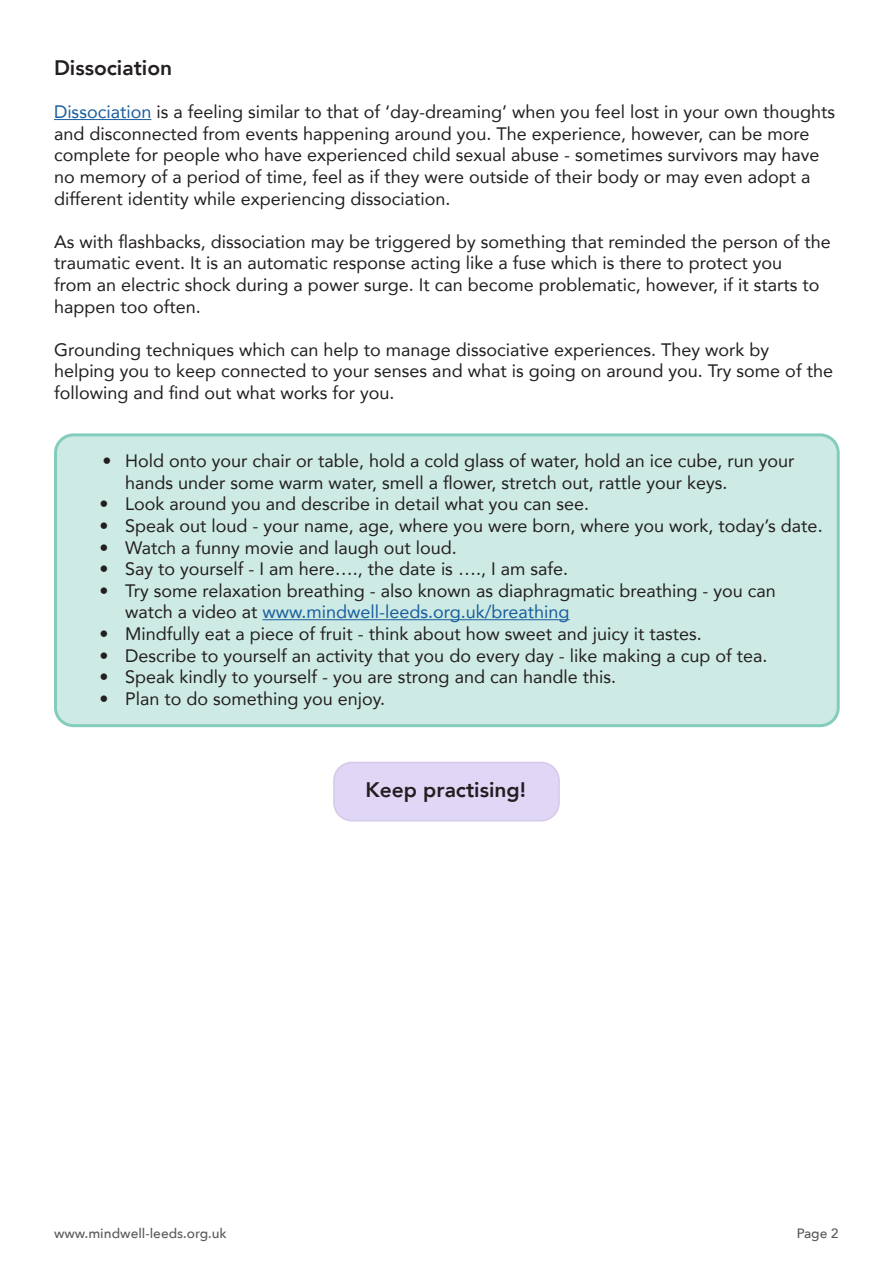
<style>
.page{position:relative;width:893px;height:1263px;background:#fff}
.page>*{position:absolute;margin:0;border:0;box-sizing:border-box;transform-origin:0 0}
.BOT{font:800 21px "Avenir";color:#231f20}
.BOT-2{font:18px/21.6px "Avenir";color:#231f20}
.BOT_bullet{font:18px/21.6px "Avenir";color:#231f20}
.t1{font:500 13.5px "Avenir Next";color:#595959}
.s1{color:#175d9e}
</style>
<div class="page">
<hr style="left:54px;top:119px;width:97px;height:1px;background:#175d9e">
<div style="left:56px;top:435px;width:782px;height:291px;background:#cdeae4;border-radius:18px"></div>
<hr style="left:262px;top:619px;width:308px;height:1px;background:#175d9e">
<div style="left:54px;top:433px;width:786px;height:294px;border:3px solid #84cdbd;border-radius:18px"></div>
<div style="left:334px;top:762px;width:225px;height:59px;background:#e0d6f5;border-radius:18px"></div>
<div style="left:333px;top:762px;width:227px;height:59px;border:2px solid #d6cae8;border-radius:18px"></div>
<h2 class="BOT" style="left:54px;top:51px;width:120px">Dissociation</h2>
<p class="BOT-2" style="left:54px;top:101px;width:783px"><span class="s1">Dissociation</span> is a feeling similar to that of ‘day-dreaming’ when you feel lost in your own thoughts and disconnected from events happening around you. The experience, however, can be more complete for people who have experienced child sexual abuse - sometimes survivors may have no memory of a period of time, feel as if they were outside of their body or may even adopt a different identity while experiencing dissociation.</p>
<p class="BOT-2" style="left:54px;top:230px;width:778px">As with flashbacks, dissociation may be triggered by something that reminded the person of the</p>
<p class="BOT-2" style="left:54px;top:252px;width:767px">traumatic event. It is an automatic response acting like a fuse which is there to protect you from an electric shock during a power surge. It can become problematic, however, if it starts to happen too often.</p>
<p class="BOT-2" style="left:54px;top:338px;width:780px">Grounding techniques which can help to manage dissociative experiences. They work by helping you to keep connected to your senses and what is going on around you. Try some of the following and find out what works for you.</p>
<p class="BOT_bullet" style="left:125px;top:450px;width:671px;text-indent:-23px">• Hold onto your chair or table, hold a cold glass of water, hold an ice cube, run your hands under some warm water, smell a flower, stretch out, rattle your keys.</p>
<p class="BOT_bullet" style="left:100px;top:493px;width:491px">• Look around you and describe in detail what you can see.</p>
<p class="BOT_bullet" style="left:100px;top:514px;width:725px">• Speak out loud - your name, age, where you were born, where you work, today’s date.</p>
<p class="BOT_bullet" style="left:100px;top:536px;width:359px">• Watch a funny movie and laugh out loud.</p>
<p class="BOT_bullet" style="left:100px;top:558px;width:470px">• Say to yourself - I am here…., the date is …., I am safe.</p>
<p class="BOT_bullet" style="left:125px;top:579px;width:652px;text-indent:-26px">• Try some relaxation breathing - also known as diaphragmatic breathing - you can watch a video at <span class="s1">www.mindwell-leeds.org.uk/breathing</span></p>
<p class="BOT_bullet" style="left:100px;top:622px;width:604px">• Mindfully eat a piece of fruit - think about how sweet and juicy it tastes.</p>
<p class="BOT_bullet" style="left:100px;top:644px;width:669px">• Describe to yourself an activity that you do every day - like making a cup of tea.</p>
<p class="BOT_bullet" style="left:100px;top:666px;width:518px">• Speak kindly to yourself - you are strong and can handle this.</p>
<p class="BOT_bullet" style="left:100px;top:687px;width:287px">• Plan to do something you enjoy.</p>
<p class="BOT" style="left:365px;top:773px;width:162px">Keep practising!</p>
<p class="t1" style="left:54px;top:1222px;width:174px">www.mindwell-leeds.org.uk</p>
<p class="t1" style="left:797px;top:1222px;width:44px">Page 2</p>
</div>
